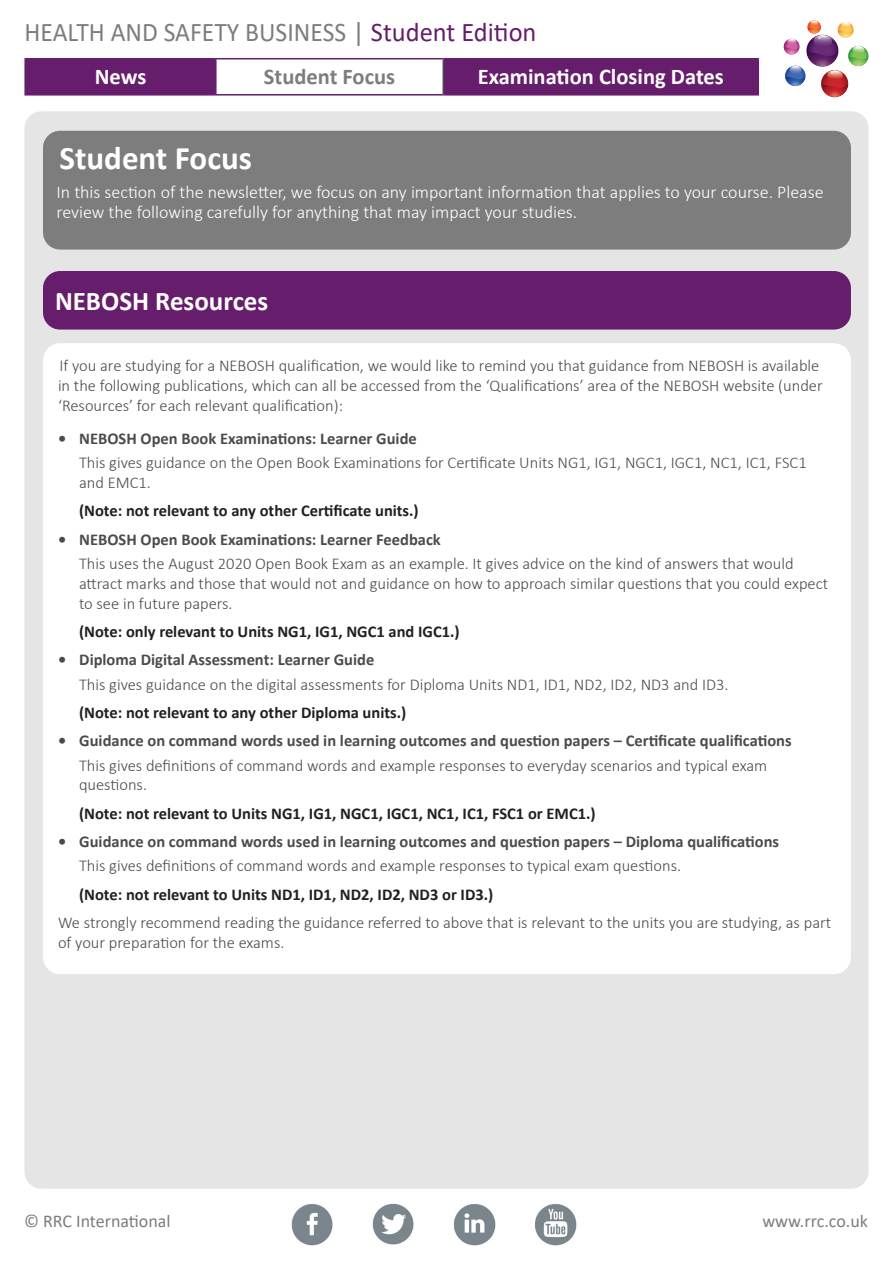
<style>
.page{position:relative;width:893px;height:1263px;background:#fff}
.page>*{position:absolute;margin:0;border:0;box-sizing:border-box;transform-origin:0 0}
.t1{font:700 33px "Calibri";color:#fff}
.t2{font:27px "Calibri";color:#7d7d7d;scale:.95 1}
.t3{font:700 27px "Calibri";color:#fff}
.t4{font:700 22.5px "Calibri";color:#fff}
.t5{font:700 22.5px "Calibri";color:#7d7d7d}
.Body_Text{font:300 18px/20.1px "Calibri";color:#fff}
.t6{font:18px "Calibri";color:#7d7d7d}
.Body_Text_Indent{font:300 16.5px/19.8px "Calibri";color:#4b4b4b}
.Body_Text-2{font:300 16.5px/20.1px "Calibri";color:#4b4b4b}
.t7{font:700 16.5px "Calibri";color:#4b4b4b}
.Body_Text_Indent-2{font:700 16.5px "Calibri";color:#231f20}
.s1{color:#661d6c}
</style>
<div class="page">
<div style="left:24px;top:111px;width:844px;height:1078px;background:#e5e5e5;border-radius:17px"></div>
<div style="left:26px;top:59px;width:731px;height:35px;background:#661d6c"></div>
<div style="left:216px;top:59px;width:227px;height:36px;background:#fff"></div>
<hr style="left:443px;top:59px;width:1px;height:35px;background:#4b4b4b">
<hr style="left:24px;top:58px;width:192px;height:1px;background:#661d6c">
<hr style="left:24px;top:59px;width:2px;height:35px;background:#661d6c">
<hr style="left:216px;top:58px;width:227px;height:1px;background:#661d6c">
<hr style="left:443px;top:58px;width:316px;height:1px;background:#661d6c">
<hr style="left:757px;top:59px;width:2px;height:35px;background:#661d6c">
<hr style="left:24px;top:94px;width:192px;height:2px;background:#661d6c">
<hr style="left:216px;top:94px;width:227px;height:2px;background:#661d6c">
<hr style="left:443px;top:94px;width:316px;height:2px;background:#661d6c">
<hr style="left:215px;top:59px;width:2px;height:35px;background:#661d6c">
<img style="left:784px;top:20px;width:85px;height:77px">
<img style="left:291px;top:1204px;width:42px;height:42px">
<img style="left:372px;top:1203px;width:42px;height:42px">
<img style="left:454px;top:1204px;width:42px;height:42px">
<img style="left:535px;top:1204px;width:42px;height:42px">
<div style="left:43px;top:131px;width:808px;height:119px;background:#7d7d7d;border-radius:17px"></div>
<div style="left:43px;top:271px;width:808px;height:59px;background:#661d6c;border-radius:17px"></div>
<div style="left:43px;top:343px;width:808px;height:631px;background:#fff;border-radius:17px"></div>
<h2 class="t2" style="left:24px;top:13px;width:540px">HEALTH AND SAFETY BUSINESS | <span class="s1">Student Edition</span></h2>
<h3 class="t4" style="left:95px;top:61px;width:53px">News</h3>
<h3 class="t5" style="left:264px;top:61px;width:133px">Student Focus</h3>
<h3 class="t4" style="left:478px;top:61px;width:248px">Examination Closing Dates</h3>
<p class="t1" style="left:60px;top:135px;width:194px">Student Focus</p>
<p class="Body_Text" style="left:57px;top:181px;width:769px">In this section of the newsletter, we focus on any important information that applies to your course. Please review the following carefully for anything that may impact your studies.</p>
<p class="t3" style="left:55px;top:282px;width:215px">NEBOSH Resources</p>
<p class="Body_Text-2" style="left:58px;top:355px;width:766px">If you are studying for a NEBOSH qualification, we would like to remind you that guidance from NEBOSH is available in the following publications, which can all be accessed from the ‘Qualifications’ area of the NEBOSH website (under ‘Resources’ for each relevant qualification):</p>
<p class="t7" style="left:58px;top:427px;width:360px">• NEBOSH Open Book Examinations: Learner Guide</p>
<p class="Body_Text_Indent" style="left:79px;top:453px;width:729px">This gives guidance on the Open Book Examinations for Certificate Units NG1, IG1, NGC1, IGC1, NC1, IC1, FSC1 and EMC1.</p>
<p class="Body_Text_Indent-2" style="left:79px;top:499px;width:341px">(Note: not relevant to any other Certificate units.)</p>
<p class="t7" style="left:58px;top:528px;width:384px">• NEBOSH Open Book Examinations: Learner Feedback</p>
<p class="Body_Text_Indent" style="left:79px;top:553px;width:751px">This uses the August 2020 Open Book Exam as an example. It gives advice on the kind of answers that would attract marks and those that would not and guidance on how to approach similar questions that you could expect to see in future papers.</p>
<p class="Body_Text_Indent-2" style="left:79px;top:620px;width:382px">(Note: only relevant to Units NG1, IG1, NGC1 and IGC1.)</p>
<p class="t7" style="left:58px;top:648px;width:318px">• Diploma Digital Assessment: Learner Guide</p>
<p class="Body_Text_Indent" style="left:79px;top:674px;width:651px">This gives guidance on the digital assessments for Diploma Units ND1, ID1, ND2, ID2, ND3 and ID3.</p>
<p class="Body_Text_Indent-2" style="left:79px;top:701px;width:329px">(Note: not relevant to any other Diploma units.)</p>
<p class="t7" style="left:58px;top:729px;width:735px">• Guidance on command words used in learning outcomes and question papers – Certificate qualifications</p>
<p class="Body_Text_Indent" style="left:79px;top:755px;width:690px">This gives definitions of command words and example responses to everyday scenarios and typical exam questions.</p>
<p class="Body_Text_Indent-2" style="left:79px;top:801px;width:518px">(Note: not relevant to Units NG1, IG1, NGC1, IGC1, NC1, IC1, FSC1 or EMC1.)</p>
<p class="t7" style="left:58px;top:830px;width:723px">• Guidance on command words used in learning outcomes and question papers – Diploma qualifications</p>
<p class="Body_Text_Indent" style="left:79px;top:856px;width:604px">This gives definitions of command words and example responses to typical exam questions.</p>
<p class="Body_Text_Indent-2" style="left:79px;top:882px;width:416px">(Note: not relevant to Units ND1, ID1, ND2, ID2, ND3 or ID3.)</p>
<p class="Body_Text-2" style="left:58px;top:912px;width:775px">We strongly recommend reading the guidance referred to above that is relevant to the units you are studying, as part of your preparation for the exams.</p>
<p class="t6" style="left:24px;top:1209px;width:148px">© RRC International</p>
<p class="t6" style="left:762px;top:1209px;width:107px">www.rrc.co.uk</p>
</div>
